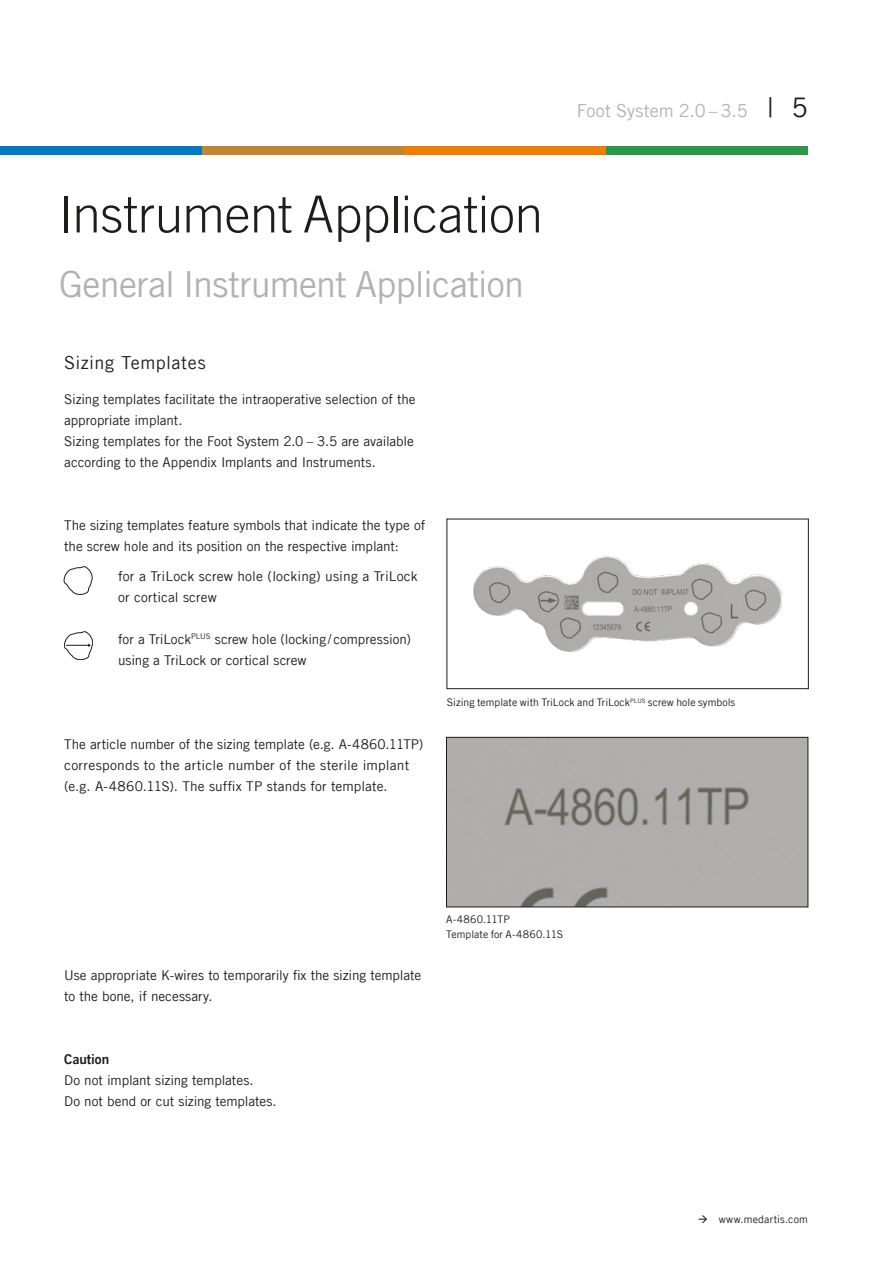
<style>
.page{position:relative;width:893px;height:1263px;background:#fff}
.page>*{position:absolute;margin:0;border:0;box-sizing:border-box;transform-origin:0 0}
._01_Titel_34pt{font:300 51px "Trade Gothic LT Com";color:#1d1d1b}
._02_Untertitel_24pt{font:36px "Trade Gothic LT Com";letter-spacing:-.025em;color:#b2b2b2}
.t1{font:18px "Trade Gothic LT Com";letter-spacing:.005em;color:#b2b2b2}
._03_Titel_12pt{font:18px "Trade Gothic LT Com";letter-spacing:.025em;color:#1d1d1b}
._04b_Lauftext_9pt_Bl{font:13.5px/21px "Trade Gothic LT Com";letter-spacing:-.005em;color:#1d1d1b}
.BodyText_9pt{font:13.5px/21px "Trade Gothic LT Com";letter-spacing:.01em;color:#1d1d1b}
._04b_Lauftext_9pt_Bl-2{font:13.5px "Trade Gothic LT Com Bd 2";letter-spacing:-.005em;color:#1d1d1b}
._07_Legende_7pt{font:10.5px "Trade Gothic LT Com";color:#1d1d1b}
._07_Legende_7pt-2{font:10.5px "Trade Gothic LT Com";letter-spacing:.02em;color:#1d1d1b}
.s1{font-size:27px;color:#1d1d1b}
</style>
<div class="page">
<div style="left:0;top:147px;width:202px;height:8px;background:#007bc2"></div>
<div style="left:202px;top:147px;width:202px;height:8px;background:#bf8733"></div>
<div style="left:404px;top:147px;width:202px;height:8px;background:#ef7d00"></div>
<div style="left:606px;top:147px;width:202px;height:8px;background:#2b9749"></div>
<img style="left:474px;top:556px;width:308px;height:96px">
<div style="left:447px;top:519px;width:362px;height:170px;border:1px solid #1d1d1b"></div>
<img style="left:448px;top:739px;width:358px;height:166px">
<div style="left:446px;top:737px;width:362px;height:170px;border:1px solid #1d1d1b"></div>
<svg style="left:64px;top:566px;width:28px;height:29px"></svg>
<svg style="left:64px;top:631px;width:29px;height:29px"></svg>
<p class="_01_Titel_34pt" style="left:59px;top:184px;width:485px">Instrument Application</p>
<p class="_02_Untertitel_24pt" style="left:59px;top:262px;width:467px">General Instrument Application</p>
<p class="_03_Titel_12pt" style="left:64px;top:352px;width:143px">Sizing Templates</p>
<p class="_04b_Lauftext_9pt_Bl" style="left:64px;top:389px;width:353px">Sizing templates facilitate the intraoperative selection of the appropriate implant.</p>
<p class="_04b_Lauftext_9pt_Bl" style="left:64px;top:431px;width:351px">Sizing templates for the Foot System 2.0 – 3.5 are available according to the Appendix Implants and Instruments.</p>
<p class="_04b_Lauftext_9pt_Bl" style="left:64px;top:515px;width:362px">The sizing templates feature symbols that indicate the type of the screw hole and its position on the respective implant:</p>
<p class="BodyText_9pt" style="left:118px;top:565px;width:301px">for a TriLock screw hole (locking) using a TriLock or cortical screw</p>
<p class="_04b_Lauftext_9pt_Bl" style="left:118px;top:628px;width:294px">for a TriLock<sup>PLUS</sup> screw hole (locking /compression) using a TriLock or cortical screw</p>
<h3 class="t1" style="left:577px;top:100px;width:233px">Foot System 2.0 – 3.5 <span class="s1">| 5</span></h3>
<p class="_04b_Lauftext_9pt_Bl" style="left:64px;top:733px;width:361px">The article number of the sizing template (e.g. A-4860.11TP) corresponds to the article number of the sterile implant (e.g. A-4860.11S). The suffix TP stands for template.</p>
<p class="_07_Legende_7pt" style="left:447px;top:696px;width:290px">Sizing template with TriLock and TriLock<sup>PLUS</sup> screw hole symbols</p>
<p class="_04b_Lauftext_9pt_Bl" style="left:64px;top:964px;width:359px">Use appropriate K-wires to temporarily fix the sizing template to the bone, if necessary.</p>
<p class="_04b_Lauftext_9pt_Bl-2" style="left:64px;top:1050px;width:47px">Caution</p>
<p class="_04b_Lauftext_9pt_Bl" style="left:64px;top:1069px;width:191px">Do not implant sizing templates.</p>
<p class="_04b_Lauftext_9pt_Bl" style="left:64px;top:1090px;width:214px">Do not bend or cut sizing templates.</p>
<p class="_07_Legende_7pt" style="left:446px;top:913px;width:65px">A-4860.11TP</p>
<p class="_07_Legende_7pt" style="left:446px;top:928px;width:119px">Template for A-4860.11S</p>
<p class="_07_Legende_7pt-2" style="left:698px;top:1212px;width:112px">→ www.medartis.com</p>
</div>
